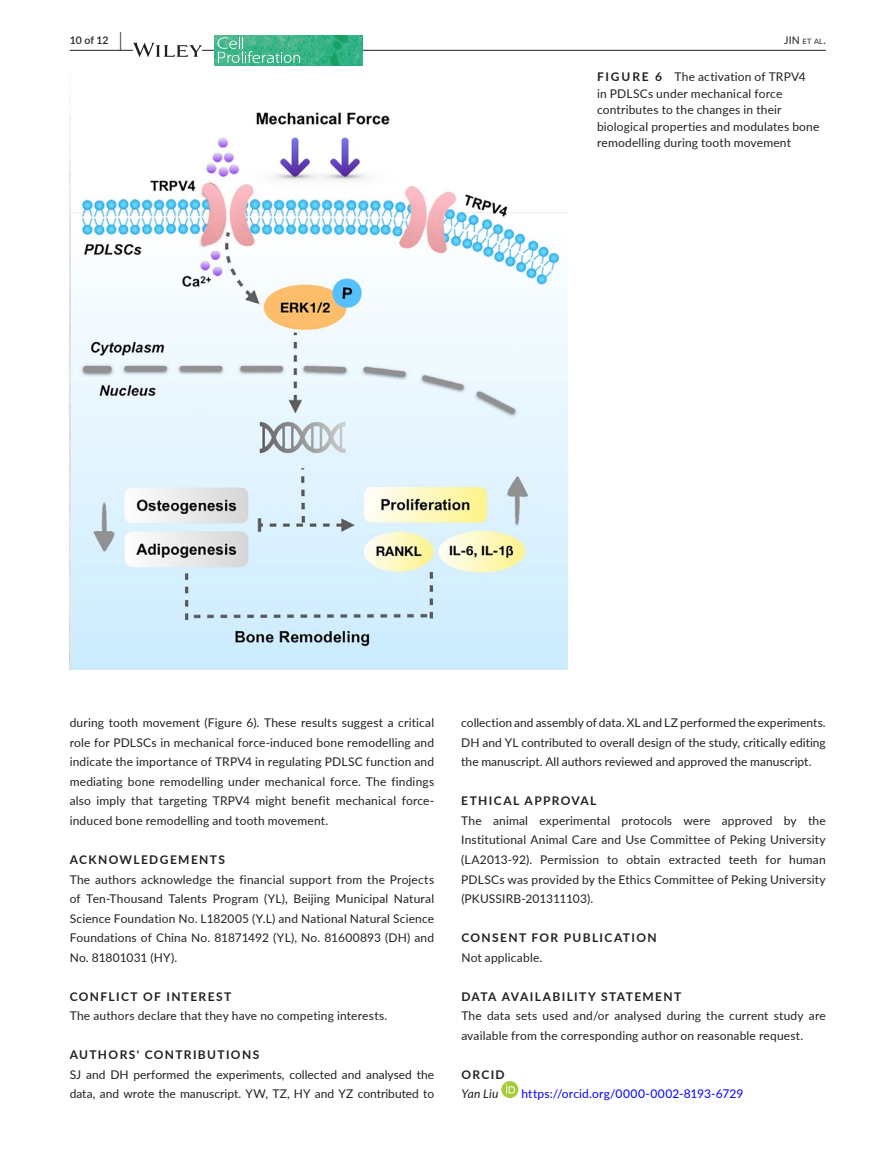
<style>
.page{position:relative;width:893px;height:1174px;background:#fff}
.page>*{position:absolute;margin:0;border:0;box-sizing:border-box;transform-origin:0 0}
.t1{font:12px/19.5px "Lato";letter-spacing:.015em;color:#231f20;text-align:justify}
.t2{font:700 12px "Lato";letter-spacing:.115em;color:#231f20}
.t3{font:12px "Lato";letter-spacing:.01em;color:#00f}
.t4{font:italic 12px "Lato";letter-spacing:.015em;color:#231f20}
.t5{font:10.5px "Lato";color:#231f20}
.t6{font:600 10.5px "Lato";color:#231f20}
.s1{font-size:19.5px}
.s2{font-size:7.35px}
.s3{font-weight:700}
</style>
<div class="page">
<hr style="left:70px;top:50px;width:756px;height:1px;background:#231f20">
<svg style="left:133px;top:43px;width:69px;height:14px"></svg>
<img style="left:214px;top:35px;width:149px;height:30px">
<svg style="left:218px;top:37px;width:82px;height:26px;background:#5abe99"></svg>
<svg style="left:501px;top:1081px;width:17px;height:17px"></svg>
<svg style="left:506px;top:1084px;width:9px;height:9px"></svg>
<img style="left:70px;top:112px;width:497px;height:557px">
<p class="t6" style="left:70px;top:33px;width:54px">10 of 12 <span class="s1">|</span></p>
<p class="t5" style="left:784px;top:33px;width:43px">JIN <span class="s2">et al</span>.</p>
<p class="t1" style="left:597px;top:68px;width:224px;line-height:16.5px;text-align:left"><span class="s3">FIGURE 6</span> The activation of TRPV4<br>in PDLSCs under mechanical force contributes to the changes in their biological properties and modulates bone remodelling during tooth movement</p>
<p class="t1" style="left:70px;top:713px;width:366px">during tooth movement (Figure 6). These results suggest a critical role for PDLSCs in mechanical force-induced bone remodelling and indicate the importance of TRPV4 in regulating PDLSC function and mediating bone remodelling under mechanical force. The findings also imply that targeting TRPV4 might benefit mechanical force&shy;induced bone remodelling and tooth movement.</p>
<p class="t2" style="left:70px;top:850px;width:157px">ACKNOWLEDGEMENTS</p>
<p class="t1" style="left:70px;top:869px;width:366px">The authors acknowledge the financial support from the Projects of Ten-Thousand Talents Program (YL), Beijing Municipal Natural Science Foundation No. L182005 (Y.L) and National Natural Science Foundations of China No. 81871492 (YL), No. 81600893 (DH) and No. 81801031 (HY).</p>
<p class="t2" style="left:70px;top:987px;width:163px">CONFLICT OF INTEREST</p>
<p class="t1" style="left:70px;top:1005px;width:319px">The authors declare that they have no competing interests.</p>
<p class="t2" style="left:70px;top:1045px;width:191px">AUTHORS' CONTRIBUTIONS</p>
<p class="t1" style="left:70px;top:1064px;width:366px">SJ and DH performed the experiments, collected and analysed the data, and wrote the manuscript. YW, TZ, HY and YZ contributed to</p>
<p class="t1" style="left:461px;top:713px;width:366px">collection and assembly of data. XL and LZ performed the experiments.<br>DH and YL contributed to overall design of the study, critically editing the manuscript. All authors reviewed and approved the manuscript.</p>
<p class="t2" style="left:461px;top:792px;width:137px">ETHICAL APPROVAL</p>
<p class="t1" style="left:461px;top:810px;width:366px">The animal experimental protocols were approved by the Institutional Animal Care and Use Committee of Peking University (LA2013-92). Permission to obtain extracted teeth for human PDLSCs was provided by the Ethics Committee of Peking University (PKUSSIRB-201311103).</p>
<p class="t2" style="left:461px;top:928px;width:197px">CONSENT FOR PUBLICATION</p>
<p class="t1" style="left:461px;top:947px;width:83px">Not applicable.</p>
<p class="t2" style="left:461px;top:987px;width:221px">DATA AVAILABILITY STATEMENT</p>
<p class="t1" style="left:461px;top:1005px;width:366px">The data sets used and/or analysed during the current study are available from the corresponding author on reasonable request.</p>
<p class="t2" style="left:461px;top:1065px;width:45px">ORCID</p>
<p class="t4" style="left:461px;top:1085px;width:39px">Yan Liu</p>
<p class="t3" style="left:521px;top:1085px;width:223px">https://orcid.org/0000-0002-8193-6729</p>
</div>
